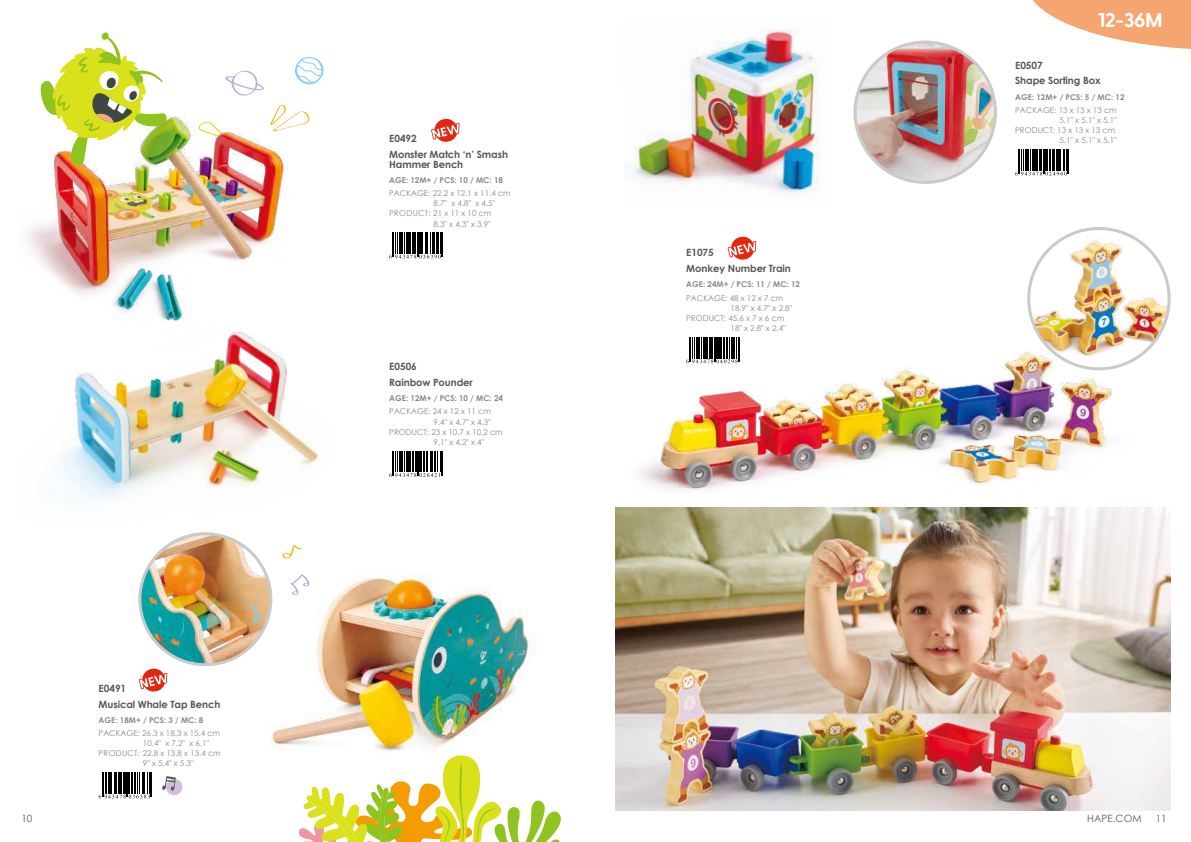
<style>
.page{position:relative;width:1191px;height:842px;background:#fff}
.page>*{position:absolute;margin:0;border:0;box-sizing:border-box;transform-origin:0 0}
.t1{font:700 20px "Greycliff CF";color:#fff}
.t2{font:700 10px/15.7px "Century Gothic";letter-spacing:-.01em;color:#595757}
.t3{font:10px "Century Gothic";color:#595757}
.t4{font:8px/10.1px "Century Gothic";color:#898989;text-align:right}
.t5{font:700 8px "Century Gothic";color:#898989}
.t6{font:8px "Century Gothic";letter-spacing:.03em;color:#898989}
</style>
<div class="page">
<img style="left:615px;top:507px;width:555px;height:304px">
<img style="left:213px;top:563px;width:323px;height:188px">
<img style="left:140px;top:534px;width:131px;height:131px;border-radius:65px">
<div style="left:138px;top:532px;width:134px;height:134px;border:3px solid #c9caca;border-radius:50%"></div>
<img style="left:1028px;top:228px;width:141px;height:141px;border-radius:70px">
<img style="left:855px;top:42px;width:140px;height:140px;border-radius:70px">
<div style="left:853px;top:41px;width:144px;height:143px;border:3px solid #c9caca;border-radius:50%"></div>
<svg style="left:251px;top:601px;width:16px;height:22px"></svg>
<svg style="left:290px;top:574px;width:20px;height:22px"></svg>
<svg style="left:282px;top:554px;width:10px;height:5px"></svg>
<svg style="left:225px;top:70px;width:39px;height:26px"></svg>
<svg style="left:295px;top:57px;width:29px;height:28px"></svg>
<svg style="left:298px;top:755px;width:263px;height:87px"></svg>
<img style="left:27px;top:105px;width:283px;height:172px">
<svg style="left:41px;top:32px;width:126px;height:133px"></svg>
<svg style="left:389px;top:232px;width:54px;height:27px"></svg>
<svg style="left:99px;top:772px;width:53px;height:26px"></svg>
<div style="left:166px;top:779px;width:16px;height:16px;background:#d1bedc;border-radius:50%"></div>
<svg style="left:162px;top:776px;width:14px;height:15px"></svg>
<img style="left:56px;top:277px;width:263px;height:277px">
<svg style="left:389px;top:451px;width:54px;height:26px"></svg>
<img style="left:627px;top:325px;width:534px;height:221px">
<svg style="left:1015px;top:149px;width:54px;height:27px"></svg>
<svg style="left:686px;top:337px;width:54px;height:26px"></svg>
<img style="left:632px;top:29px;width:188px;height:166px">
<svg style="left:431px;top:118px;width:28px;height:24px"></svg>
<svg style="left:139px;top:668px;width:28px;height:24px"></svg>
<svg style="left:727px;top:236px;width:29px;height:24px"></svg>
<svg style="left:1033px;top:0;width:158px;height:49px"></svg>
<p class="t2" style="left:99px;top:680px;width:123px">E0491<br>Musical Whale Tap Bench</p>
<p class="t5" style="left:99px;top:714px;width:106px">AGE: 18M+ / PCS: 3 / MC: 8</p>
<p class="t4" style="left:99px;top:728px;width:123px">PACKAGE: 26.3 x 18.3 x 15.4 cm</p>
<p class="t4" style="left:143px;top:738px;width:68px">10.4" x 7.2" x 6.1"</p>
<p class="t6" style="left:99px;top:748px;width:124px">PRODUCT: 22.8 x 13.8 x 13.4 cm</p>
<p class="t4" style="left:143px;top:758px;width:52px">9" x 5.4" x 5.3"</p>
<p class="t2" style="left:389px;top:130px;width:120px">E0492<br>Monster Match ‘n’ Smash</p>
<p class="t2" style="left:389px;top:156px;width:76px">Hammer Bench</p>
<p class="t5" style="left:389px;top:174px;width:115px">AGE: 12M+ / PCS: 10 / MC: 18</p>
<p class="t4" style="left:389px;top:188px;width:123px">PACKAGE: 22.2 x 12.1 x 11.4 cm</p>
<p class="t4" style="left:433px;top:198px;width:63px">8.7" x 4.8" x 4.5"</p>
<p class="t6" style="left:389px;top:208px;width:104px">PRODUCT: 21 x 11 x 10 cm</p>
<p class="t4" style="left:433px;top:218px;width:59px">8.3" x 4.3" x 3.9"</p>
<p class="t2" style="left:389px;top:358px;width:85px">E0506<br>Rainbow Pounder</p>
<p class="t5" style="left:389px;top:392px;width:115px">AGE: 12M+ / PCS: 10 / MC: 24</p>
<p class="t4" style="left:389px;top:406px;width:103px">PACKAGE: 24 x 12 x 11 cm</p>
<p class="t4" style="left:433px;top:416px;width:59px">9.4" x 4.7" x 4.3"</p>
<p class="t4" style="left:389px;top:427px;width:115px">PRODUCT: 23 x 10.7 x 10.2 cm</p>
<p class="t4" style="left:433px;top:437px;width:52px">9.1" x 4.2" x 4"</p>
<p class="t2" style="left:686px;top:244px;width:106px">E1075<br>Monkey Number Train</p>
<p class="t5" style="left:686px;top:278px;width:115px">AGE: 24M+ / PCS: 11 / MC: 12</p>
<p class="t4" style="left:686px;top:292px;width:99px">PACKAGE: 48 x 12 x 7 cm</p>
<p class="t4" style="left:730px;top:303px;width:63px">18.9" x 4.7" x 2.8"</p>
<p class="t4" style="left:686px;top:313px;width:99px">PRODUCT: 45.6 x 7 x 6 cm</p>
<p class="t4" style="left:730px;top:323px;width:56px">18" x 2.8" x 2.4"</p>
<h1 class="t1" style="left:1098px;top:5px;width:66px">12-36M</h1>
<p class="t2" style="left:1015px;top:57px;width:87px">E0507<br>Shape Sorting Box</p>
<p class="t5" style="left:1015px;top:91px;width:111px">AGE: 12M+ / PCS: 5 / MC: 12</p>
<p class="t4" style="left:1015px;top:105px;width:103px">PACKAGE: 13 x 13 x 13 cm<br>5.1" x 5.1" x 5.1"<br>PRODUCT: 13 x 13 x 13 cm<br>5.1" x 5.1" x 5.1"</p>
<p class="t3" style="left:22px;top:812px;width:12px">10</p>
<p class="t3" style="left:1087px;top:812px;width:56px">HAPE.COM</p>
<p class="t3" style="left:1156px;top:812px;width:12px">11</p>
</div>
